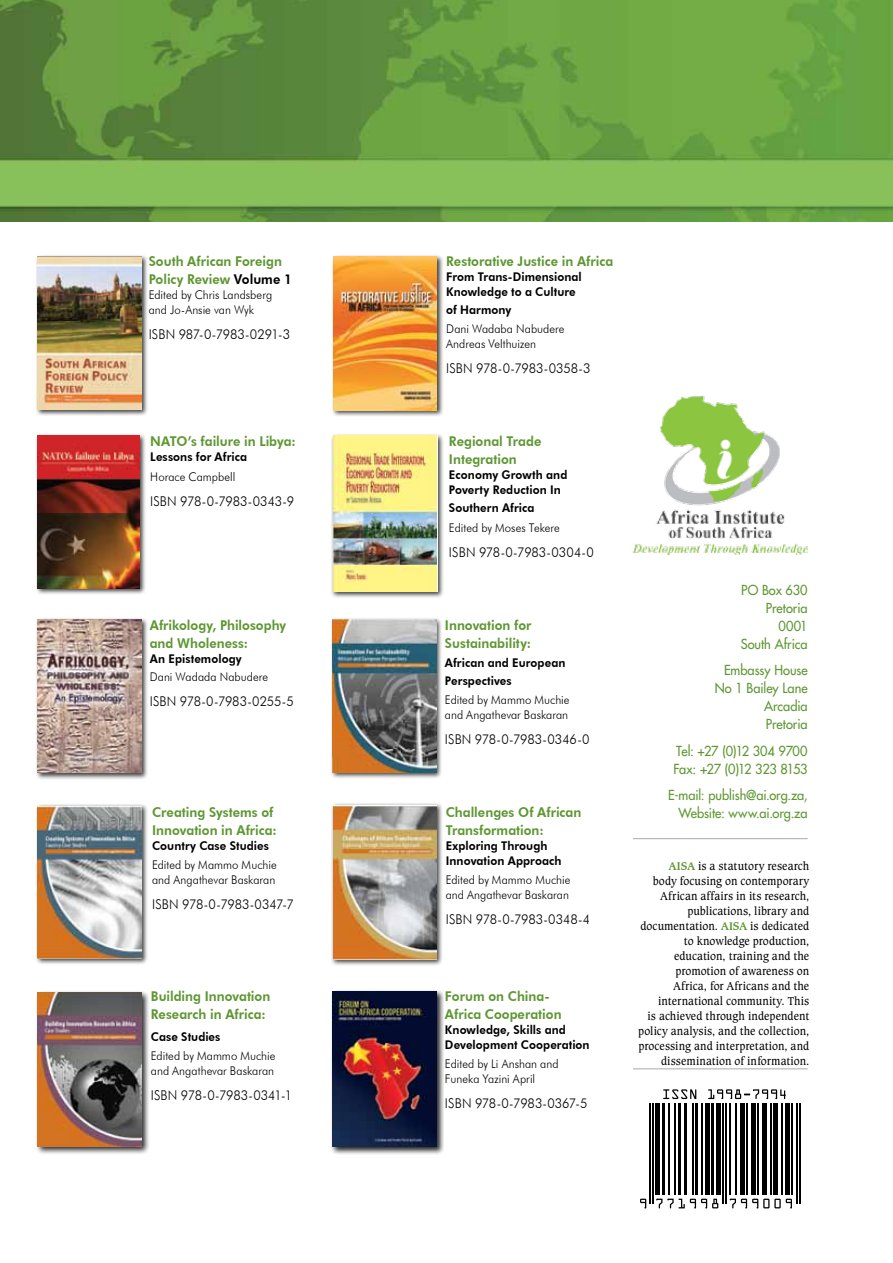
<style>
.page{position:relative;width:893px;height:1263px;background:#fff}
.page>*{position:absolute;margin:0;border:0;box-sizing:border-box;transform-origin:0 0}
.t1{font:800 13.5px/18px "Futura BT";color:#5e9732;scale:.95 1}
.t2{font:300 13.5px "Futura BT";letter-spacing:.005em;color:#000;scale:.95 1}
.t3{font:13.5px/18px "Futura";letter-spacing:-.005em;color:#5e9732;text-align:right;scale:.95 1}
.t4{font:13.5px/18px "Futura";letter-spacing:-.025em;color:#5e9732;scale:.95 1}
.t5{font:12px/15px "Caxton BT";color:#000;text-align:right;scale:.95 1}
.t6{font:300 12px/15px "Futura BT";color:#000;scale:.95 1}
.t7{font:800 12px/15px "Futura BT";letter-spacing:.005em;color:#000;scale:.95 1}
.s1{color:#000}
.s2{font-weight:700;color:#5e9732}
</style>
<div class="page">
<img style="left:0;top:0;width:893px;height:222px">
<div style="left:331px;top:254px;width:113px;height:163px;background:#000;opacity:.75"></div>
<img style="left:333px;top:257px;width:104px;height:153px">
<div style="left:35px;top:804px;width:113px;height:161px;background:#000;opacity:.75"></div>
<img style="left:38px;top:806px;width:104px;height:152px">
<div style="left:35px;top:990px;width:115px;height:166px;background:#000;opacity:.85"></div>
<img style="left:38px;top:992px;width:103px;height:154px">
<div style="left:330px;top:989px;width:114px;height:166px;background:#000;opacity:.85"></div>
<img style="left:332px;top:991px;width:104px;height:156px">
<div style="left:35px;top:433px;width:111px;height:163px;background:#000;opacity:.75"></div>
<img style="left:38px;top:436px;width:102px;height:153px">
<div style="left:330px;top:802px;width:113px;height:164px;background:#000;opacity:.75"></div>
<img style="left:333px;top:805px;width:103px;height:154px">
<div style="left:330px;top:433px;width:114px;height:165px;background:#000;opacity:.75"></div>
<img style="left:333px;top:436px;width:103px;height:156px">
<div style="left:330px;top:617px;width:112px;height:162px;background:#000;opacity:.75"></div>
<img style="left:333px;top:620px;width:103px;height:152px">
<div style="left:35px;top:617px;width:113px;height:163px;background:#000;opacity:.75"></div>
<img style="left:38px;top:620px;width:104px;height:153px">
<hr style="left:633px;top:1068px;width:175px;height:1px;background:#a7a9ac">
<hr style="left:633px;top:838px;width:175px;height:1px;background:#a7a9ac">
<hr style="left:649px;top:1127px;width:1px;height:77px;background:#000">
<hr style="left:652px;top:1127px;width:1px;height:77px;background:#000">
<div style="left:655px;top:1127px;width:5px;height:67px;background:#000"></div>
<hr style="left:662px;top:1127px;width:3px;height:67px;background:#000">
<hr style="left:668px;top:1127px;width:2px;height:67px;background:#000">
<hr style="left:675px;top:1127px;width:1px;height:67px;background:#000">
<hr style="left:678px;top:1127px;width:3px;height:67px;background:#000">
<hr style="left:684px;top:1127px;width:3px;height:67px;background:#000">
<hr style="left:692px;top:1127px;width:1px;height:67px;background:#000">
<hr style="left:695px;top:1127px;width:3px;height:67px;background:#000">
<hr style="left:702px;top:1127px;width:1px;height:67px;background:#000">
<hr style="left:705px;top:1127px;width:4px;height:67px;background:#000">
<hr style="left:711px;top:1127px;width:3px;height:67px;background:#000">
<div style="left:716px;top:1127px;width:5px;height:67px;background:#000"></div>
<hr style="left:723px;top:1127px;width:1px;height:77px;background:#000">
<hr style="left:726px;top:1127px;width:1px;height:77px;background:#000">
<hr style="left:729px;top:1127px;width:1px;height:67px;background:#000">
<hr style="left:735px;top:1127px;width:2px;height:67px;background:#000">
<div style="left:740px;top:1127px;width:5px;height:67px;background:#000"></div>
<hr style="left:747px;top:1127px;width:1px;height:67px;background:#000">
<div style="left:751px;top:1127px;width:5px;height:67px;background:#000"></div>
<hr style="left:758px;top:1127px;width:1px;height:67px;background:#000">
<hr style="left:763px;top:1127px;width:4px;height:67px;background:#000">
<hr style="left:771px;top:1127px;width:1px;height:67px;background:#000">
<hr style="left:774px;top:1127px;width:4px;height:67px;background:#000">
<hr style="left:782px;top:1127px;width:1px;height:67px;background:#000">
<hr style="left:785px;top:1127px;width:4px;height:67px;background:#000">
<hr style="left:791px;top:1127px;width:2px;height:67px;background:#000">
<hr style="left:796px;top:1127px;width:1px;height:77px;background:#000">
<hr style="left:799px;top:1127px;width:2px;height:77px;background:#000">
<svg style="left:640px;top:1199px;width:6px;height:9px"></svg>
<svg style="left:656px;top:1199px;width:62px;height:9px"></svg>
<svg style="left:730px;top:1199px;width:62px;height:9px"></svg>
<svg style="left:649px;top:1103px;width:4px;height:24px"></svg>
<div style="left:655px;top:1103px;width:5px;height:24px;background:#000"></div>
<hr style="left:662px;top:1103px;width:3px;height:24px;background:#000">
<hr style="left:695px;top:1103px;width:3px;height:24px;background:#000">
<hr style="left:785px;top:1103px;width:4px;height:24px;background:#000">
<hr style="left:791px;top:1103px;width:2px;height:24px;background:#000">
<svg style="left:796px;top:1103px;width:1px;height:24px"></svg>
<hr style="left:799px;top:1103px;width:2px;height:24px;background:#000">
<svg style="left:663px;top:1089px;width:33px;height:38px"></svg>
<svg style="left:702px;top:1089px;width:84px;height:38px"></svg>
<img style="left:632px;top:395px;width:175px;height:160px">
<div style="left:35px;top:254px;width:113px;height:162px;background:#000;opacity:.75"></div>
<img style="left:38px;top:257px;width:104px;height:153px">
<p class="t1" style="left:149px;top:252px;width:152px">South African Foreign<br>Policy Review <span class="s1">Volume 1</span></p>
<p class="t6" style="left:149px;top:287px;width:132px">Edited by Chris Landsberg and Jo-Ansie van Wyk</p>
<p class="t2" style="left:149px;top:326px;width:150px">ISBN 987-0-7983-0291-3</p>
<p class="t1" style="left:150px;top:432px;width:155px">NATO’s failure in Libya:</p>
<p class="t7" style="left:150px;top:450px;width:103px">Lessons for Africa</p>
<p class="t6" style="left:150px;top:469px;width:91px">Horace Campbell</p>
<p class="t2" style="left:150px;top:493px;width:153px">ISBN 978-0-7983-0343-9</p>
<p class="t1" style="left:150px;top:616px;width:145px">Afrikology, Philosophy and Wholeness:</p>
<p class="t7" style="left:150px;top:651px;width:98px">An Epistemology</p>
<p class="t6" style="left:150px;top:669px;width:126px">Dani Wadada Nabudere</p>
<p class="t2" style="left:150px;top:693px;width:153px">ISBN 978-0-7983-0255-5</p>
<p class="t1" style="left:152px;top:803px;width:133px">Creating Systems of<br>Innovation in Africa:</p>
<p class="t7" style="left:152px;top:838px;width:124px">Country Case Studies</p>
<p class="t6" style="left:152px;top:857px;width:133px">Edited by Mammo Muchie and Angathevar Baskaran</p>
<p class="t2" style="left:152px;top:896px;width:151px">ISBN 978-0-7983-0347-7</p>
<p class="t1" style="left:151px;top:987px;width:127px">Building Innovation<br>Research in Africa:</p>
<p class="t7" style="left:151px;top:1029px;width:75px">Case Studies</p>
<p class="t6" style="left:151px;top:1048px;width:133px">Edited by Mammo Muchie and Angathevar Baskaran</p>
<p class="t2" style="left:151px;top:1087px;width:150px">ISBN 978-0-7983-0341-1</p>
<p class="t1" style="left:446px;top:252px;width:177px">Restorative Justice in Africa</p>
<p class="t7" style="left:446px;top:269px;width:144px">From Trans-Dimensional<br>Knowledge to a Culture</p>
<p class="t7" style="left:446px;top:302px;width:70px">of Harmony</p>
<p class="t6" style="left:446px;top:321px;width:126px">Dani Wadaba Nabudere<br>Andreas Velthuizen</p>
<p class="t2" style="left:446px;top:360px;width:154px">ISBN 978-0-7983-0358-3</p>
<p class="t1" style="left:449px;top:432px;width:99px">Regional Trade<br>Integration</p>
<p class="t7" style="left:449px;top:468px;width:126px">Economy Growth and<br>Poverty Reduction In</p>
<p class="t7" style="left:449px;top:501px;width:91px">Southern Africa</p>
<p class="t6" style="left:449px;top:520px;width:118px">Edited by Moses Tekere</p>
<p class="t2" style="left:449px;top:544px;width:154px">ISBN 978-0-7983-0304-0</p>
<p class="t1" style="left:445px;top:616px;width:93px">Innovation for<br>Sustainability:</p>
<p class="t7" style="left:445px;top:654px;width:128px;line-height:18px">African and European<br>Perspectives</p>
<p class="t6" style="left:445px;top:692px;width:133px">Edited by Mammo Muchie and Angathevar Baskaran</p>
<p class="t2" style="left:445px;top:731px;width:154px">ISBN 978-0-7983-0346-0</p>
<p class="t1" style="left:446px;top:803px;width:144px">Challenges Of African<br>Transformation:</p>
<p class="t7" style="left:446px;top:838px;width:123px">Exploring Through<br>Innovation Approach</p>
<p class="t6" style="left:446px;top:872px;width:133px">Edited by Mammo Muchie and Angathevar Baskaran</p>
<p class="t2" style="left:446px;top:911px;width:154px">ISBN 978-0-7983-0348-4</p>
<p class="t1" style="left:445px;top:987px;width:124px">Forum on China-<br>Africa Cooperation</p>
<p class="t7" style="left:445px;top:1022px;width:154px">Knowledge, Skills and<br>Development Cooperation</p>
<p class="t6" style="left:445px;top:1056px;width:121px">Edited by Li Anshan and<br>Funeka Yazini April</p>
<p class="t2" style="left:445px;top:1095px;width:151px">ISBN 978-0-7983-0367-5</p>
<p class="t3" style="left:741px;top:581px;width:72px">PO Box 630<br>Pretoria<br>0001<br>South Africa</p>
<p class="t3" style="left:715px;top:661px;width:99px">Embassy House<br>No 1 Bailey Lane<br>Arcadia<br>Pretoria</p>
<p class="t4" style="left:673px;top:742px;width:143px">Tel: +27 (0)12 304 9700<br>Fax: +27 (0)12 323 8153</p>
<p class="t3" style="left:668px;top:786px;width:148px">E-mail: publish@ai.org.za,<br>Website: www.ai.org.za</p>
<p class="t5" style="left:638px;top:858px;width:182px"><span class="s2">AISA</span> is a statutory research<br>body focusing on contemporary<br>African affairs in its research, publications, library and documentation. <span class="s2">AISA</span> is dedicated to knowledge production, education, training and the promotion of awareness on<br>Africa, for Africans and the international community. This<br>is achieved through independent policy analysis, and the collection, processing and interpretation, and dissemination of information.</p>
</div>
